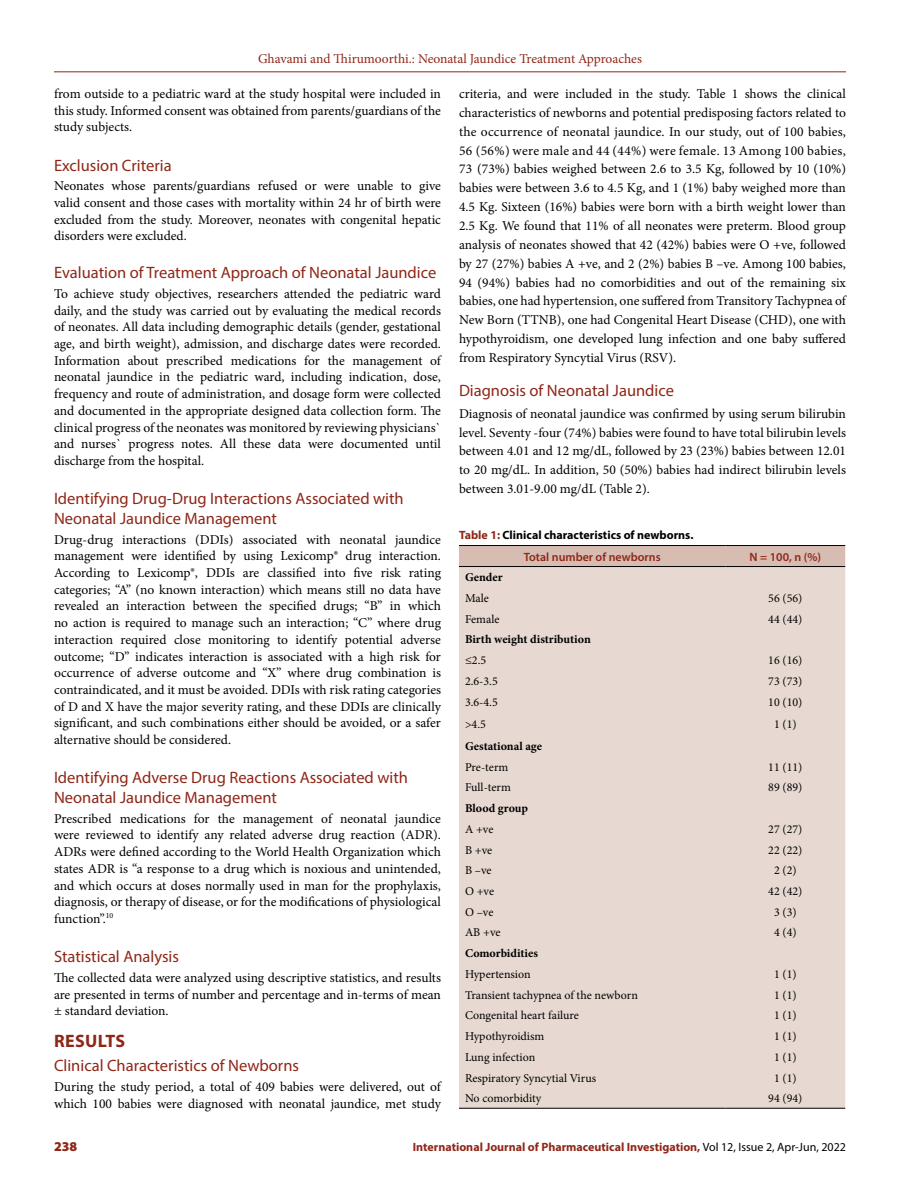
<style>
.page{position:relative;width:918px;height:1188px;background:#fff}
.page>*{position:absolute;margin:0;border:0;box-sizing:border-box;transform-origin:0 0}
.t1{font:700 18px "Myriad Pro";letter-spacing:.02em;color:#8e2718}
.t2{font:16.5px/19.6px "Myriad Pro";color:#8e2718}
.t3{font:13.5px/16.6px "Minion Pro";color:#000;text-align:justify}
.t4{font:13.5px "Minion Pro";letter-spacing:-.005em;color:#8e2718}
.t5{font:900 13.5px "Myriad Pro";color:#8e2718}
.t6{font:12px "Minion Pro";color:#000}
.t7{font:700 12px "Myriad Pro";color:#8e2718}
.t8{font:700 12px "Minion Pro";color:#000}
.t9{font:700 12px/21.1px "Myriad Pro";color:#000}
.t10{font:600 12px "Myriad Pro";color:#8e2718}
.s1{color:#8e2718}
.s2{font-weight:600;color:#8e2718}
.s3{font-weight:400;color:#000}
</style>
<div class="page">
<hr style="left:54px;top:72px;width:792px;height:1px;background:#8e2718">
<div style="left:459px;top:546px;width:386px;height:20px;background:#d6bcb1"></div>
<div style="left:459px;top:567px;width:386px;height:541px;background:#e7d9d2"></div>
<hr style="left:459px;top:1108px;width:266px;height:1px;background:#000">
<hr style="left:725px;top:1108px;width:120px;height:1px;background:#000">
<hr style="left:459px;top:545px;width:266px;height:1px;background:#000">
<hr style="left:725px;top:545px;width:120px;height:1px;background:#000">
<hr style="left:459px;top:566px;width:266px;height:1px;background:#000">
<hr style="left:725px;top:566px;width:120px;height:1px;background:#000">
<p class="t4" style="left:258px;top:50px;width:385px">Ghavami and Thirumoorthi.: Neonatal Jaundice Treatment Approaches</p>
<p class="t3" style="left:54px;top:85px;width:389px">from outside to a pediatric ward at the study hospital were included in this study. Informed consent was obtained from parents/guardians of the study subjects.</p>
<p class="t2" style="left:54px;top:155px;width:119px">Exclusion Criteria</p>
<p class="t3" style="left:54px;top:178px;width:389px">Neonates whose parents/guardians refused or were unable to give valid consent and those cases with mortality within 24 hr of birth were excluded from the study. Moreover, neonates with congenital hepatic disorders were excluded.</p>
<p class="t2" style="left:54px;top:263px;width:384px">Evaluation of Treatment Approach of Neonatal Jaundice</p>
<p class="t3" style="left:54px;top:285px;width:389px">To achieve study objectives, researchers attended the pediatric ward daily, and the study was carried out by evaluating the medical records of neonates. All data including demographic details (gender, gestational age, and birth weight), admission, and discharge dates were recorded.<br>Information about prescribed medications for the management of neonatal jaundice in the pediatric ward, including indication, dose, frequency and route of administration, and dosage form were collected and documented in the appropriate designed data collection form. The clinical progress of the neonates was monitored by reviewing physicians` and nurses` progress notes. All these data were documented until discharge from the hospital.</p>
<p class="t2" style="left:54px;top:489px;width:351px">Identifying Drug-Drug Interactions Associated with<br>Neonatal Jaundice Management</p>
<p class="t3" style="left:54px;top:531px;width:389px">Drug-drug interactions (DDIs) associated with neonatal jaundice management were identified by using Lexicomp® drug interaction.<br>According to Lexicomp®, DDIs are classified into five risk rating categories; “A” (no known interaction) which means still no data have revealed an interaction between the specified drugs; “B” in which no action is required to manage such an interaction; “C” where drug interaction required close monitoring to identify potential adverse outcome; “D” indicates interaction is associated with a high risk for occurrence of adverse outcome and “X” where drug combination is contraindicated, and it must be avoided. DDIs with risk rating categories of D and X have the major severity rating, and these DDIs are clinically significant, and such combinations either should be avoided, or a safer alternative should be considered.</p>
<p class="t2" style="left:54px;top:768px;width:356px">Identifying Adverse Drug Reactions Associated with<br>Neonatal Jaundice Management</p>
<p class="t3" style="left:54px;top:810px;width:389px">Prescribed medications for the management of neonatal jaundice were reviewed to identify any related adverse drug reaction (ADR).<br>ADRs were defined according to the World Health Organization which states ADR is “a response to a drug which is noxious and unintended, and which occurs at doses normally used in man for the prophylaxis, diagnosis, or therapy of disease, or for the modifications of physiological function”.<sup>10</sup></p>
<p class="t2" style="left:54px;top:947px;width:127px">Statistical Analysis</p>
<p class="t3" style="left:54px;top:969px;width:389px">The collected data were analyzed using descriptive statistics, and results are presented in terms of number and percentage and in-terms of mean ± standard deviation.</p>
<h1 class="t1" style="left:54px;top:1029px;width:73px">RESULTS</h1>
<p class="t2" style="left:54px;top:1056px;width:247px">Clinical Characteristics of Newborns</p>
<p class="t3" style="left:54px;top:1078px;width:389px">During the study period, a total of 409 babies were delivered, out of which 100 babies were diagnosed with neonatal jaundice, met study</p>
<p class="t3" style="left:459px;top:84px;width:389px;line-height:18.9px">criteria, and were included in the study. Table 1 shows the clinical characteristics of newborns and potential predisposing factors related to the occurrence of neonatal jaundice. In our study, out of 100 babies, 56 (56%) were male and 44 (44%) were female. 13 Among 100 babies, 73 (73%) babies weighed between 2.6 to 3.5 Kg, followed by 10 (10%) babies were between 3.6 to 4.5 Kg, and 1 (1%) baby weighed more than 4.5 Kg. Sixteen (16%) babies were born with a birth weight lower than 2.5 Kg. We found that 11% of all neonates were preterm. Blood group analysis of neonates showed that 42 (42%) babies were O +ve, followed by 27 (27%) babies A +ve, and 2 (2%) babies B –ve. Among 100 babies, 94 (94%) babies had no comorbidities and out of the remaining six babies, one had hypertension, one suffered from Transitory Tachypnea of New Born (TTNB), one had Congenital Heart Disease (CHD), one with hypothyroidism, one developed lung infection and one baby suffered from Respiratory Syncytial Virus (RSV).</p>
<p class="t2" style="left:459px;top:380px;width:217px">Diagnosis of Neonatal Jaundice</p>
<p class="t3" style="left:459px;top:404px;width:389px;line-height:18.9px">Diagnosis of neonatal jaundice was confirmed by using serum bilirubin level. Seventy -four (74%) babies were found to have total bilirubin levels between 4.01 and 12 mg/dL, followed by 23 (23%) babies between 12.01 to 20 mg/dL. In addition, 50 (50%) babies had indirect bilirubin levels between 3.01-9.00 mg/dL (Table 2).</p>
<p class="t9" style="left:524px;top:524px;width:171px;text-indent:-65px"><span class="s1">Table 1:</span> Clinical characteristics of newborns.<br><span class="s2">Total number of newborns</span></p>
<p class="t10" style="left:750px;top:549px;width:73px">N = 100, n (%)</p>
<p class="t8" style="left:465px;top:569px;width:39px">Gender</p>
<p class="t6" style="left:465px;top:590px;width:25px">Male</p>
<p class="t6" style="left:768px;top:590px;width:36px">56 (56)</p>
<p class="t6" style="left:465px;top:611px;width:36px">Female</p>
<p class="t6" style="left:768px;top:611px;width:36px">44 (44)</p>
<p class="t8" style="left:465px;top:631px;width:127px">Birth weight distribution</p>
<p class="t6" style="left:465px;top:652px;width:23px">≤2.5</p>
<p class="t6" style="left:768px;top:652px;width:36px">16 (16)</p>
<p class="t6" style="left:465px;top:673px;width:34px">2.6-3.5</p>
<p class="t6" style="left:768px;top:673px;width:36px">73 (73)</p>
<p class="t6" style="left:465px;top:694px;width:34px">3.6-4.5</p>
<p class="t6" style="left:768px;top:694px;width:36px">10 (10)</p>
<p class="t6" style="left:465px;top:716px;width:22px">&gt;4.5</p>
<p class="t6" style="left:774px;top:716px;width:24px">1 (1)</p>
<p class="t8" style="left:465px;top:738px;width:79px">Gestational age</p>
<p class="t6" style="left:465px;top:759px;width:45px">Pre-term</p>
<p class="t6" style="left:768px;top:759px;width:36px">11 (11)</p>
<p class="t6" style="left:465px;top:780px;width:47px">Full-term</p>
<p class="t6" style="left:768px;top:780px;width:36px">89 (89)</p>
<p class="t8" style="left:465px;top:800px;width:65px">Blood group</p>
<p class="t6" style="left:465px;top:821px;width:30px">A +ve</p>
<p class="t6" style="left:768px;top:821px;width:36px">27 (27)</p>
<p class="t6" style="left:465px;top:842px;width:29px">B +ve</p>
<p class="t6" style="left:768px;top:842px;width:36px">22 (22)</p>
<p class="t6" style="left:465px;top:862px;width:28px">B –ve</p>
<p class="t6" style="left:774px;top:862px;width:24px">2 (2)</p>
<p class="t6" style="left:465px;top:883px;width:31px">O +ve</p>
<p class="t6" style="left:768px;top:883px;width:36px">42 (42)</p>
<p class="t6" style="left:465px;top:904px;width:30px">O –ve</p>
<p class="t6" style="left:774px;top:904px;width:24px">3 (3)</p>
<p class="t6" style="left:465px;top:925px;width:37px">AB +ve</p>
<p class="t6" style="left:774px;top:925px;width:24px">4 (4)</p>
<p class="t8" style="left:465px;top:945px;width:75px">Comorbidities</p>
<p class="t6" style="left:465px;top:966px;width:67px">Hypertension</p>
<p class="t6" style="left:774px;top:966px;width:24px">1 (1)</p>
<p class="t6" style="left:465px;top:987px;width:174px">Transient tachypnea of the newborn</p>
<p class="t6" style="left:774px;top:987px;width:24px">1 (1)</p>
<p class="t6" style="left:465px;top:1007px;width:115px">Congenital heart failure</p>
<p class="t6" style="left:774px;top:1007px;width:24px">1 (1)</p>
<p class="t6" style="left:465px;top:1028px;width:81px">Hypothyroidism</p>
<p class="t6" style="left:774px;top:1028px;width:24px">1 (1)</p>
<p class="t6" style="left:465px;top:1049px;width:72px">Lung infection</p>
<p class="t6" style="left:774px;top:1049px;width:24px">1 (1)</p>
<p class="t6" style="left:465px;top:1070px;width:133px">Respiratory Syncytial Virus</p>
<p class="t6" style="left:774px;top:1070px;width:24px">1 (1)</p>
<p class="t6" style="left:465px;top:1090px;width:78px">No comorbidity</p>
<p class="t6" style="left:768px;top:1090px;width:36px">94 (94)</p>
<p class="t5" style="left:54px;top:1137px;width:25px">238</p>
<p class="t7" style="left:413px;top:1139px;width:435px">International Journal of Pharmaceutical Investigation, <span class="s3">Vol 12, Issue 2, Apr-Jun, 2022</span></p>
</div>
